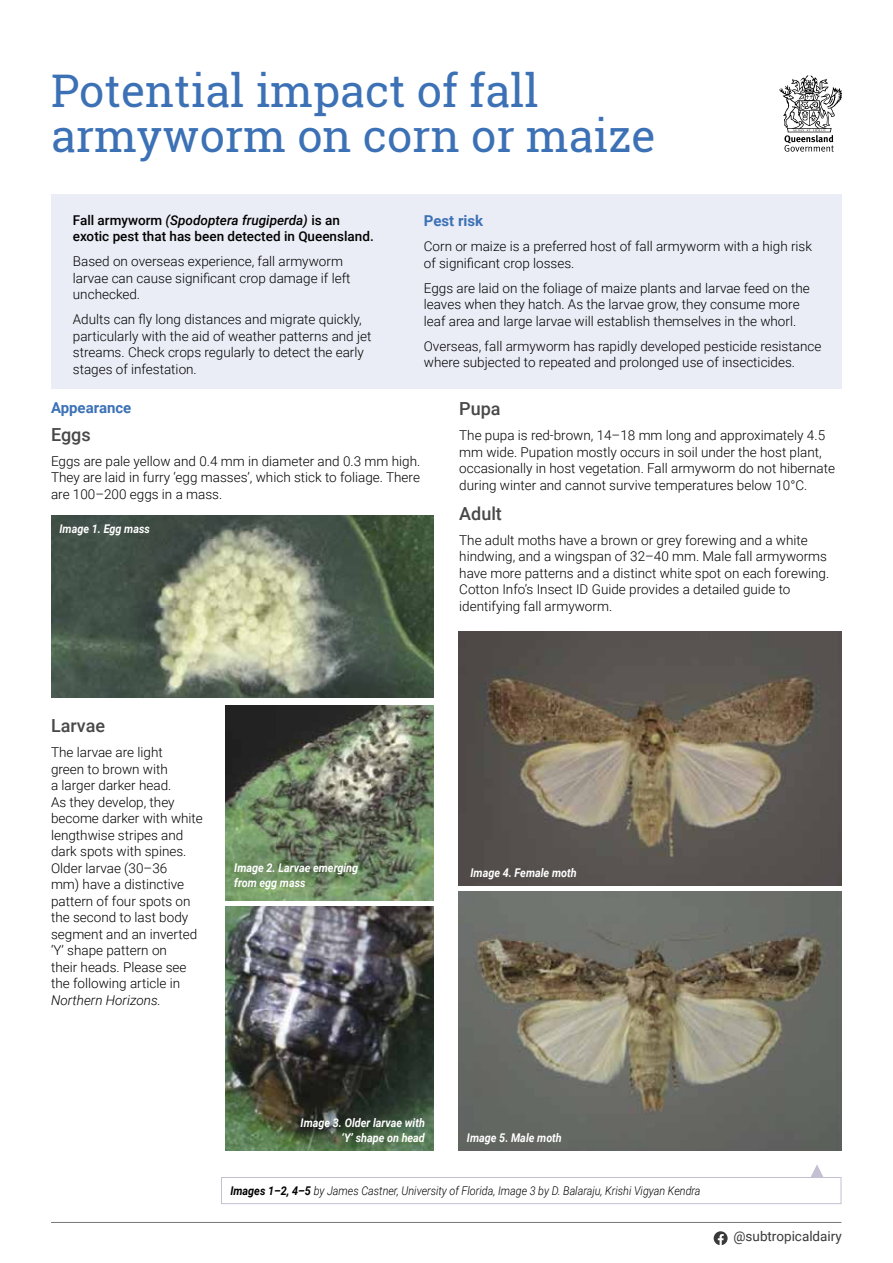
<style>
.page{position:relative;width:893px;height:1263px;background:#fff}
.page>*{position:absolute;margin:0;border:0;box-sizing:border-box;transform-origin:0 0}
.t1{font:45px/45px "Roboto Slab";color:#3c71b6}
.t2{font:500 18px "Roboto";color:#484848}
.t3{font:700 15px "Roboto";color:#3c71b6}
.t4{font:300 13.5px/16.5px "Roboto";color:#000}
.t5{font:500 13.5px/16.5px "Roboto";color:#000}
.t6{font:italic 300 13.5px "Roboto";color:#000}
.t7{font:13.5px "Roboto";color:#393939}
.t8{font:italic 700 12px/15px "Roboto";color:#fff;scale:.9 1}
.t9{font:italic 300 12px "Roboto";color:#000;scale:.9 1}
.s1{font-style:italic}
.s2{font-weight:700}
</style>
<div class="page">
<img style="left:51px;top:515px;width:383px;height:182px">
<img style="left:226px;top:706px;width:207px;height:194px">
<img style="left:458px;top:632px;width:384px;height:253px">
<img style="left:226px;top:907px;width:207px;height:243px">
<img style="left:458px;top:892px;width:384px;height:258px">
<div style="left:221px;top:1177px;width:620px;height:27px;border:1px solid #c4c0d1"></div>
<svg style="left:811px;top:1165px;width:12px;height:12px"></svg>
<div style="left:51px;top:194px;width:791px;height:195px;background:#ebedf6"></div>
<svg style="left:779px;top:75px;width:63px;height:77px"></svg>
<svg style="left:714px;top:1231px;width:14px;height:14px"></svg>
<hr style="left:51px;top:1222px;width:790px;height:1px;background:#777">
<h1 class="t1" style="left:51px;top:67px;width:606px">Potential impact of fall armyworm on corn or maize</h1>
<p class="t5" style="left:73px;top:211px;width:302px">Fall armyworm <span class="s1">(Spodoptera frugiperda)</span> is an exotic pest that has been detected in Queensland.</p>
<p class="t4" style="left:73px;top:253px;width:279px">Based on overseas experience, fall armyworm larvae can cause significant crop damage if left unchecked.</p>
<p class="t4" style="left:73px;top:311px;width:300px">Adults can fly long distances and migrate quickly, particularly with the aid of weather patterns and jet streams. Check crops regularly to detect the early stages of infestation.</p>
<p class="t3" style="left:424px;top:210px;width:61px">Pest risk</p>
<p class="t4" style="left:424px;top:237px;width:390px">Corn or maize is a preferred host of fall armyworm with a high risk of significant crop losses.</p>
<p class="t4" style="left:424px;top:279px;width:388px">Eggs are laid on the foliage of maize plants and larvae feed on the leaves when they hatch. As the larvae grow, they consume more leaf area and large larvae will establish themselves in the whorl.</p>
<p class="t4" style="left:424px;top:337px;width:399px">Overseas, fall armyworm has rapidly developed pesticide resistance where subjected to repeated and prolonged use of insecticides.</p>
<p class="t3" style="left:51px;top:397px;width:82px">Appearance</p>
<h2 class="t2" style="left:51px;top:422px;width:41px">Eggs</h2>
<p class="t4" style="left:51px;top:452px;width:371px;text-align:justify">Eggs are pale yellow and 0.4 mm in diameter and 0.3 mm high.<br>They are laid in furry ‘egg masses’, which stick to foliage. There are 100–200 eggs in a mass.</p>
<p class="t8" style="left:60px;top:520px;width:102px">Image 1. Egg mass</p>
<h2 class="t2" style="left:459px;top:396px;width:43px">Pupa</h2>
<p class="t4" style="left:459px;top:427px;width:377px">The pupa is red-brown, 14–18 mm long and approximately 4.5 mm wide. Pupation mostly occurs in soil under the host plant, occasionally in host vegetation. Fall armyworm do not hibernate during winter and cannot survive temperatures below 10°C.</p>
<h2 class="t2" style="left:459px;top:501px;width:44px">Adult</h2>
<p class="t4" style="left:459px;top:531px;width:372px">The adult moths have a brown or grey forewing and a white hindwing, and a wingspan of 32–40 mm. Male fall armyworms have more patterns and a distinct white spot on each forewing.<br>Cotton Info’s Insect ID Guide provides a detailed guide to identifying fall armyworm.</p>
<h2 class="t2" style="left:51px;top:713px;width:56px">Larvae</h2>
<p class="t4" style="left:51px;top:743px;width:153px">The larvae are light<br>green to brown with<br>a larger darker head.<br>As they develop, they become darker with white lengthwise stripes and dark spots with spines.<br>Older larvae (30–36<br>mm) have a distinctive pattern of four spots on the second to last body segment and an inverted ‘Y’ shape pattern on<br>their heads. Please see the following article in</p>
<p class="t6" style="left:51px;top:990px;width:111px">Northern Horizons.</p>
<p class="t8" style="left:234px;top:860px;width:139px">Image 2. Larvae emerging from egg mass</p>
<p class="t8" style="left:470px;top:865px;width:119px">Image 4. Female moth</p>
<p class="t8" style="left:301px;top:1114px;width:140px;text-align:right">Image 3. Older larvae with ‘Y’ shape on head</p>
<p class="t8" style="left:467px;top:1129px;width:107px">Image 5. Male moth</p>
<p class="t9" style="left:230px;top:1183px;width:524px"><span class="s2">Images 1–2, 4–5</span> by James Castner, University of Florida, Image 3 by D. Balaraju, Krishi Vigyan Kendra</p>
<p class="t7" style="left:733px;top:1227px;width:110px">@subtropicaldairy</p>
</div>
